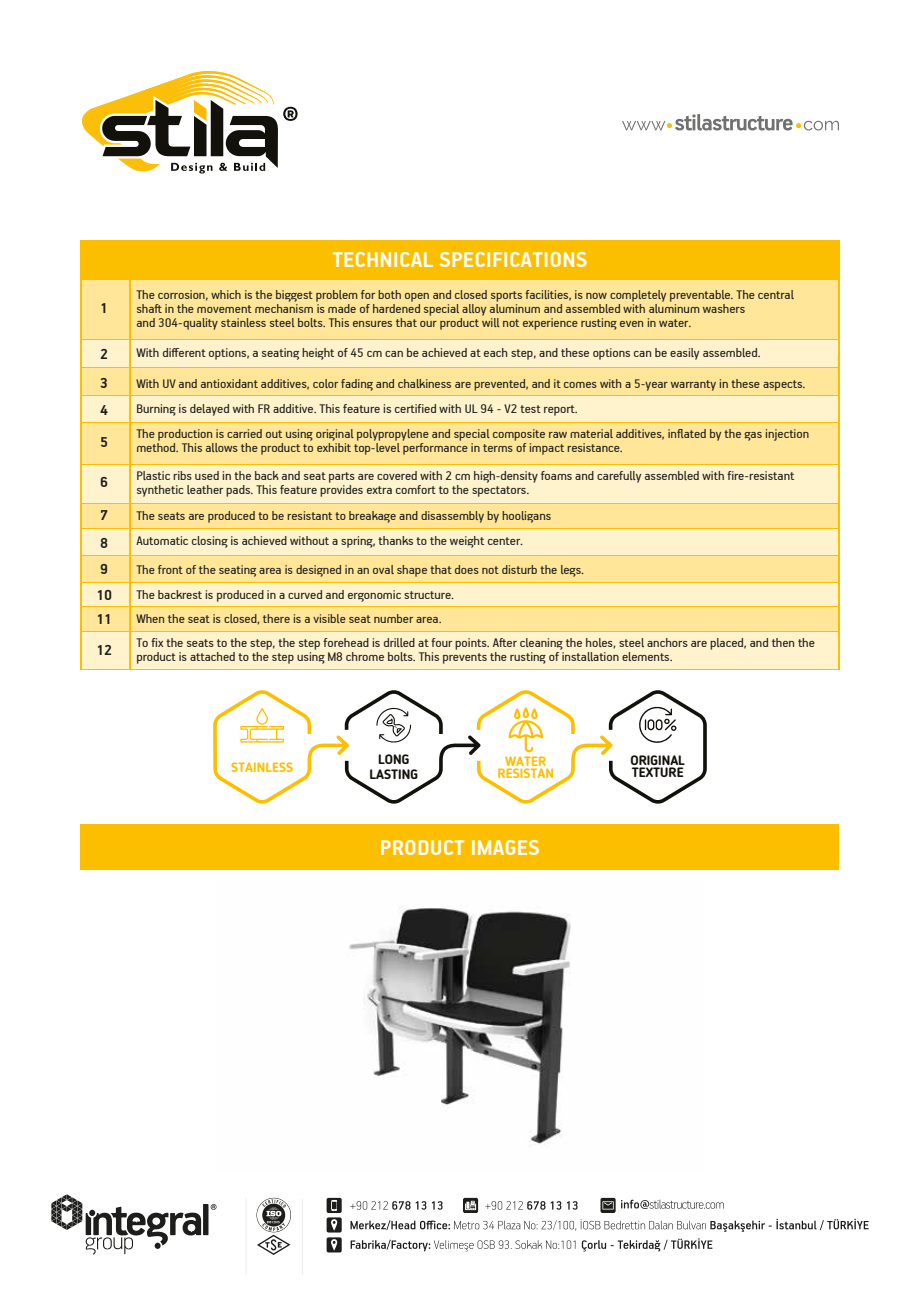
<style>
.page{position:relative;width:920px;height:1290px;background:#fff}
.page>*{position:absolute;margin:0;border:0;box-sizing:border-box;transform-origin:0 0}
.t1{font:700 24.15px "PF Handbook Pro";letter-spacing:.005em;color:#fff}
.t2{font:700 16.2px/27.9px "PF Handbook Pro";color:#1d1d1b}
.t3{font:14.1px/14.1px "PF Handbook Pro";color:#1d1d1b}
.t4{font:700 13.5px/15px "Blogger Sans";color:#13110c;text-align:center}
.t5{font:700 13.5px/12px "Blogger Sans";color:#fcbf00;text-align:center}
</style>
<div class="page">
<div style="left:327px;top:1198px;width:15px;height:15px;background:#1d1d1b;border-radius:2px"></div>
<svg style="left:331px;top:1199px;width:6px;height:12px"></svg>
<svg style="left:463px;top:1198px;width:15px;height:15px"></svg>
<svg style="left:465px;top:1201px;width:11px;height:9px"></svg>
<div style="left:600px;top:1198px;width:16px;height:15px;background:#1d1d1b;border-radius:2px"></div>
<svg style="left:602px;top:1201px;width:12px;height:8px"></svg>
<div style="left:327px;top:1217px;width:15px;height:15px;background:#1d1d1b;border-radius:2px"></div>
<div style="left:327px;top:1237px;width:15px;height:15px;background:#1d1d1b;border-radius:2px"></div>
<svg style="left:331px;top:1219px;width:6px;height:12px"></svg>
<svg style="left:331px;top:1239px;width:6px;height:12px"></svg>
<div style="left:257px;top:1198px;width:34px;height:34px;border:1px solid #1d1d1b;border-radius:50%"></div>
<svg style="left:257px;top:1199px;width:33px;height:56px"></svg>
<hr style="left:302px;top:1198px;width:1px;height:76px;background:#ededed">
<hr style="left:246px;top:1198px;width:1px;height:76px;background:#ededed">
<svg style="left:350px;top:1201px;width:93px;height:9px"></svg>
<svg style="left:485px;top:1201px;width:92px;height:9px"></svg>
<svg style="left:621px;top:1199px;width:103px;height:10px"></svg>
<svg style="left:350px;top:1219px;width:519px;height:13px"></svg>
<svg style="left:351px;top:1240px;width:224px;height:11px"></svg>
<svg style="left:582px;top:1238px;width:130px;height:13px"></svg>
<div style="left:203px;top:1204px;width:5px;height:31px;background:#1d1d1b"></div>
<svg style="left:51px;top:1194px;width:150px;height:60px"></svg>
<svg style="left:211px;top:1204px;width:5px;height:6px"></svg>
<div style="left:81px;top:824px;width:758px;height:46px;background:#fcbf00"></div>
<svg style="left:622px;top:114px;width:217px;height:17px"></svg>
<svg style="left:82px;top:71px;width:216px;height:102px"></svg>
<div style="left:82px;top:464px;width:757px;height:40px;background:#fff3cd"></div>
<div style="left:82px;top:504px;width:757px;height:25px;background:#ffe699"></div>
<div style="left:82px;top:529px;width:757px;height:26px;background:#fff3cd"></div>
<div style="left:81px;top:555px;width:758px;height:28px;background:#ffe699"></div>
<div style="left:81px;top:583px;width:758px;height:24px;background:#fff3cd"></div>
<div style="left:82px;top:606px;width:757px;height:25px;background:#ffe699"></div>
<div style="left:81px;top:632px;width:758px;height:37px;background:#fff3cd"></div>
<div style="left:81px;top:240px;width:758px;height:41px;background:#fcbf00"></div>
<svg style="left:82px;top:280px;width:756px;height:87px;background:#feeaa9"></svg>
<div style="left:82px;top:396px;width:756px;height:26px;background:#fff3cd"></div>
<div style="left:81px;top:368px;width:758px;height:27px;background:#ffe699"></div>
<div style="left:82px;top:423px;width:757px;height:41px;background:#ffe699"></div>
<hr style="left:129px;top:280px;width:1px;height:390px;background:#fcbe00">
<hr style="left:838px;top:240px;width:1px;height:430px;background:#fcbe00">
<hr style="left:82px;top:395px;width:757px;height:1px;background:#fcbe00">
<hr style="left:82px;top:422px;width:757px;height:1px;background:#fcbe00">
<hr style="left:82px;top:464px;width:757px;height:1px;background:#fcbe00">
<hr style="left:81px;top:528px;width:758px;height:1px;background:#fcbe00">
<hr style="left:81px;top:555px;width:758px;height:1px;background:#fcbe00">
<hr style="left:81px;top:582px;width:758px;height:1px;background:#fcbe00">
<hr style="left:81px;top:240px;width:1px;height:430px;background:#fcbe00">
<hr style="left:81px;top:339px;width:757px;height:1px;background:#fcbe00">
<hr style="left:82px;top:367px;width:757px;height:1px;background:#fcbe00">
<hr style="left:81px;top:606px;width:757px;height:1px;background:#fcbe00">
<hr style="left:81px;top:631px;width:757px;height:1px;background:#fcbe00">
<hr style="left:81px;top:669px;width:757px;height:1px;background:#fcbe00">
<hr style="left:81px;top:503px;width:757px;height:1px;background:#fcbe00">
<svg style="left:213px;top:690px;width:494px;height:114px"></svg>
<img style="left:349px;top:905px;width:222px;height:242px">
<p class="t2" style="left:100px;top:293px;width:10px">1</p>
<p class="t2" style="left:100px;top:340px;width:10px;text-align:justify">2<br>3<br>4</p>
<p class="t2" style="left:100px;top:427px;width:10px">5</p>
<p class="t2" style="left:100px;top:465px;width:10px;line-height:33.3px">6<br>7</p>
<p class="t2" style="left:96px;top:529px;width:17px;line-height:26px">8<br>9<br>10</p>
<p class="t2" style="left:96px;top:603px;width:17px;line-height:30.5px">11<br>12</p>
<h1 class="t1" style="left:332px;top:245px;width:256px">TECHNICAL SPECIFICATIONS</h1>
<p class="t3" style="left:136px;top:287px;width:659px">The corrosion, which is the biggest problem for both open and closed sports facilities, is now completely preventable. The central shaſt in the movement mechanism is made of hardened special alloy aluminum and assembled with aluminum washers<br>and 304-quality stainless steel bolts. This ensures that our product will not experience rusting even in water.</p>
<p class="t3" style="left:136px;top:337px;width:671px;line-height:30.5px">With different options, a seating height of 45 cm can be achieved at each step, and these options can be easily assembled.<br>With UV and antioxidant additives, color fading and chalkiness are prevented, and it comes with a 5-year warranty in these aspects.</p>
<p class="t3" style="left:136px;top:396px;width:674px;line-height:24.9px">Burning is delayed with FR additive. This feature is certified with UL 94 - V2 test report.<br>The production is carried out using original polypropylene and special composite raw material additives, inflated by the gas injection</p>
<p class="t3" style="left:136px;top:434px;width:660px;line-height:27.2px">method. This allows the product to exhibit top-level performance in terms of impact resistance.<br>Plastic ribs used in the back and seat parts are covered with 2 cm high-density foams and carefully assembled with fire-resistant</p>
<p class="t3" style="left:136px;top:476px;width:416px;line-height:26.7px">synthetic leather pads. This feature provides extra comfort to the spectators.<br>The seats are produced to be resistant to breakage and disassembly by hooligans</p>
<p class="t3" style="left:136px;top:526px;width:449px;line-height:28.7px">Automatic closing is achieved without a spring, thanks to the weight center.<br>The front of the seating area is designed in an oval shape that does not disturb the legs.</p>
<p class="t3" style="left:136px;top:581px;width:680px;line-height:24.5px">The backrest is produced in a curved and ergonomic structure.<br>When the seat is closed, there is a visible seat number area.<br>To fix the seats to the step, the step forehead is drilled at four points. Aſter cleaning the holes, steel anchors are placed, and then the</p>
<p class="t3" style="left:136px;top:649px;width:538px">product is attached to the step using M8 chrome bolts. This prevents the rusting of installation elements.</p>
<p class="t5" style="left:231px;top:761px;width:64px">STAINLESS</p>
<p class="t4" style="left:369px;top:752px;width:50px">LONG<br>LASTING</p>
<p class="t5" style="left:497px;top:755px;width:58px">WATER<br>RESISTAN</p>
<p class="t4" style="left:630px;top:754px;width:56px;line-height:12px;text-align:left">ORIGINAL<br>TEXTURE</p>
<h1 class="t1" style="left:380px;top:833px;width:162px">PRODUCT IMAGES</h1>
</div>
